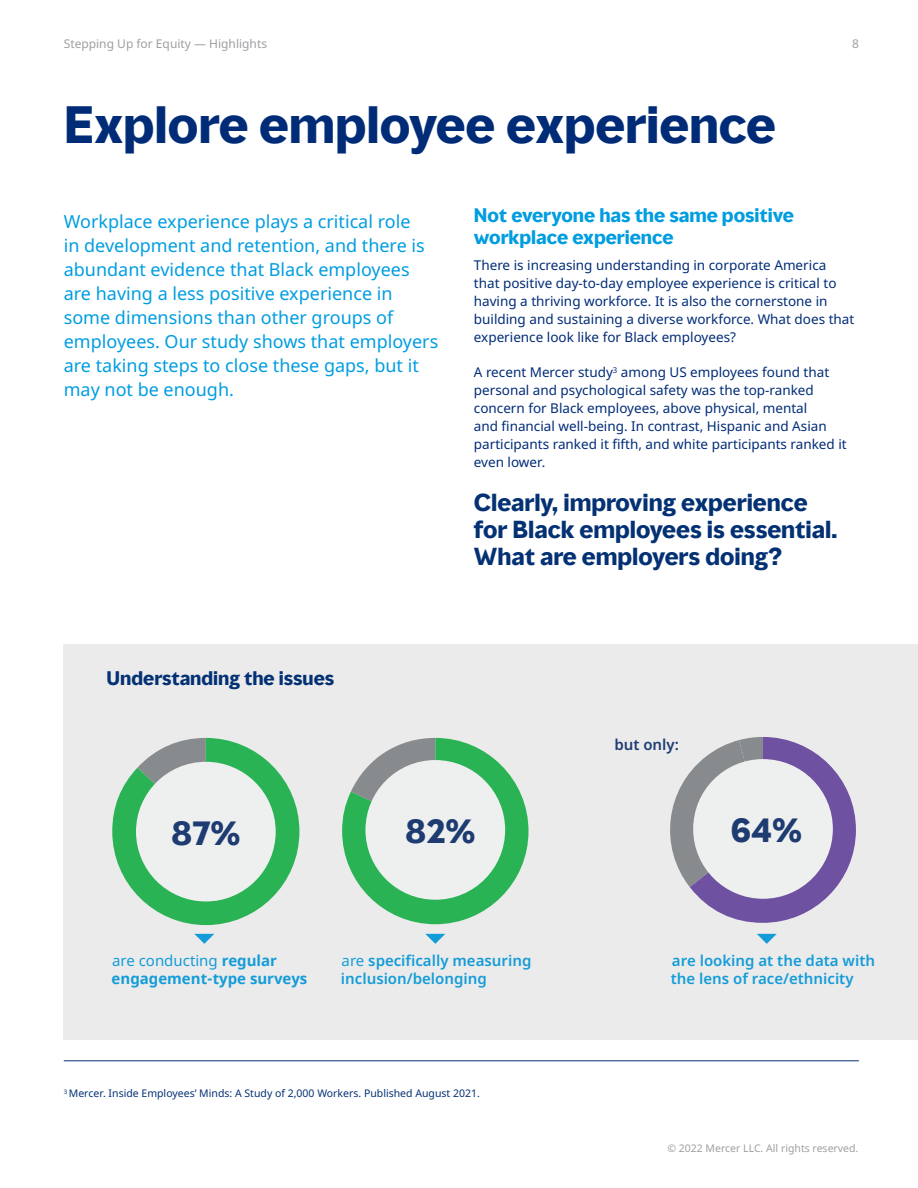
<style>
.page{position:relative;width:918px;height:1188px;background:#fff}
.page>*{position:absolute;margin:0;border:0;box-sizing:border-box;transform-origin:0 0}
.t1{font:700 48px "MMC Display";color:#002c77}
.t2{font:700 31.35px "MMC Display";color:#1e3c71}
.Body_copy{font:700 22.5px/27px "MMC Display";color:#043174}
.Body_copy-2{font:18px/24px "Noto Sans";color:#009de0}
.Body_copy-3{font:700 18px/21.6px "MMC Display";color:#009de0}
.t3{font:700 18px "MMC Display";color:#043174}
.t4{font:600 15px/18px "Noto Sans";color:#149cd8}
.t5{font:700 15px/18px "Noto Sans";color:#149cd8}
.t6{font:600 15px "Noto Sans";color:#1e3c71}
.Body_copy-4{font:13.5px/18px "Noto Sans";color:#002c77}
.t7{font:12px "Noto Sans";color:#9d9fa2}
.t8{font:10.5px "Noto Sans";color:#043174}
.t9{font:10.5px "Noto Sans";color:#9d9fa2}
.s1{font-weight:400}
</style>
<div class="page">
<div style="left:64px;top:645px;width:854px;height:395px;background:#ebebeb"></div>
<svg style="left:112px;top:738px;width:187px;height:187px"></svg>
<svg style="left:670px;top:737px;width:186px;height:186px"></svg>
<div style="left:136px;top:762px;width:140px;height:139px;background:#eef0ef;border-radius:50%"></div>
<svg style="left:342px;top:738px;width:186px;height:186px"></svg>
<div style="left:365px;top:760px;width:140px;height:140px;background:#eef0ef;border-radius:50%"></div>
<div style="left:693px;top:759px;width:140px;height:140px;background:#eef0ef;border-radius:50%"></div>
<svg style="left:194px;top:934px;width:20px;height:10px"></svg>
<svg style="left:425px;top:934px;width:20px;height:10px"></svg>
<svg style="left:757px;top:934px;width:20px;height:10px"></svg>
<hr style="left:64px;top:1060px;width:795px;height:1px;background:#043174">
<p class="t7" style="left:64px;top:35px;width:205px">Stepping Up for Equity — Highlights</p>
<p class="t7" style="left:852px;top:35px;width:8px">8</p>
<h1 class="t1" style="left:64px;top:93px;width:714px">Explore employee experience</h1>
<p class="Body_copy-2" style="left:64px;top:210px;width:376px">Workplace experience plays a critical role<br>in development and retention, and there is abundant evidence that Black employees are having a less positive experience in some dimensions than other groups of employees. Our study shows that employers are taking steps to close these gaps, but it may not be enough.</p>
<p class="Body_copy-3" style="left:474px;top:205px;width:322px">Not everyone has the same positive workplace experience</p>
<p class="Body_copy-4" style="left:474px;top:257px;width:382px">There is increasing understanding in corporate America that positive day-to-day employee experience is critical to having a thriving workforce. It is also the cornerstone in building and sustaining a diverse workforce. What does that experience look like for Black employees?</p>
<p class="Body_copy-4" style="left:474px;top:364px;width:374px">A recent Mercer study<sup>3</sup> among US employees found that personal and psychological safety was the top-ranked concern for Black employees, above physical, mental<br>and financial well-being. In contrast, Hispanic and Asian participants ranked it fifth, and white participants ranked it even lower.</p>
<p class="Body_copy" style="left:474px;top:490px;width:365px">Clearly, improving experience for Black employees is essential.<br>What are employers doing?</p>
<p class="t3" style="left:107px;top:667px;width:229px">Understanding the issues</p>
<p class="t6" style="left:614px;top:734px;width:66px">but only:</p>
<p class="t2" style="left:171px;top:812px;width:71px">87%</p>
<p class="t2" style="left:405px;top:811px;width:72px">82%</p>
<p class="t2" style="left:731px;top:810px;width:73px">64%</p>
<p class="t5" style="left:112px;top:952px;width:197px"><span class="s1">are conducting</span> regular engagement-type surveys</p>
<p class="t4" style="left:341px;top:952px;width:192px"><span class="s1">are</span> specifically measuring inclusion/belonging</p>
<p class="t4" style="left:671px;top:952px;width:206px">are looking at the data with the lens of race/ethnicity</p>
<p class="t8" style="left:64px;top:1086px;width:418px"><sup>3</sup> Mercer. Inside Employees’ Minds: A Study of 2,000 Workers. Published August 2021.</p>
<p class="t9" style="left:667px;top:1141px;width:193px">© 2022 Mercer LLC. All rights reserved.</p>
</div>
